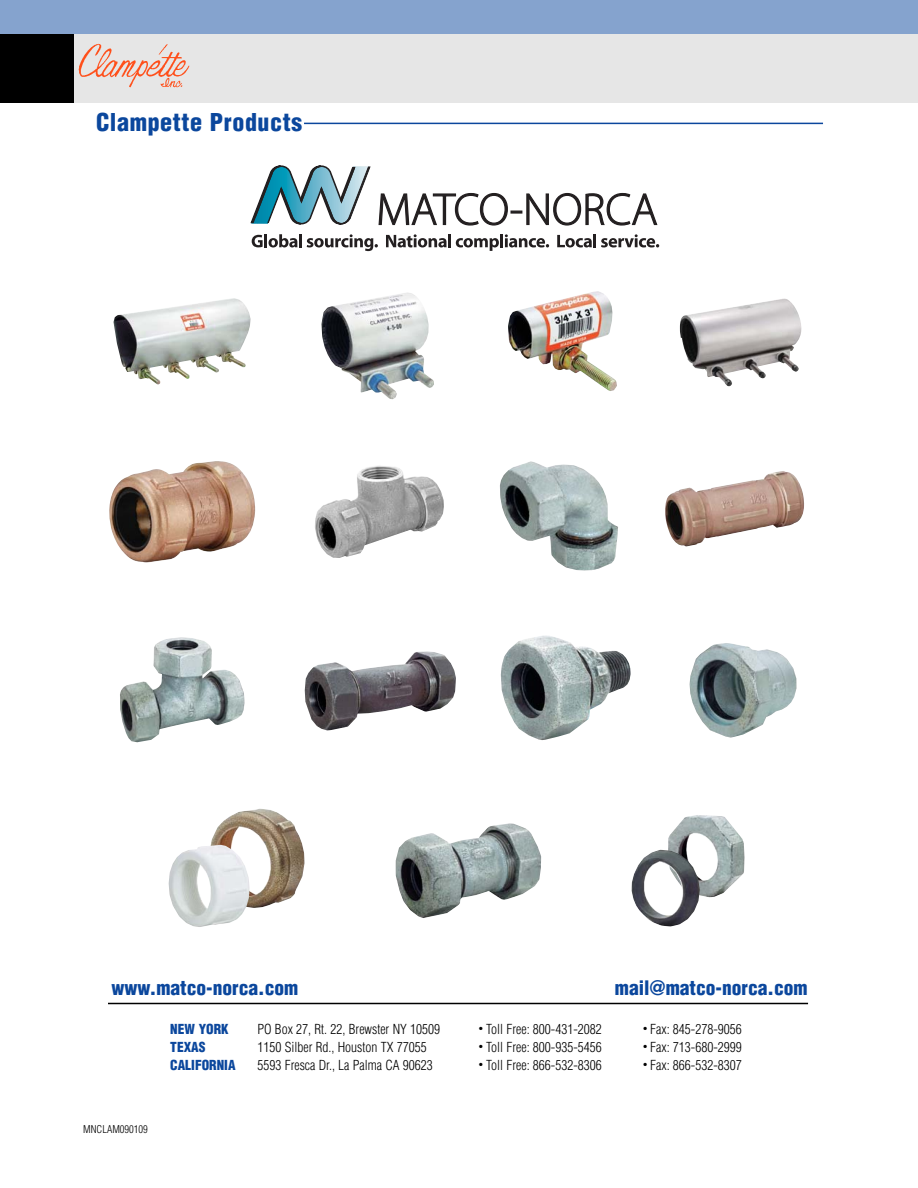
<style>
.page{position:relative;width:918px;height:1188px;background:#fff}
.page>*{position:absolute;margin:0;border:0;box-sizing:border-box;transform-origin:0 0}
.t1{font:900 condensed 24px "Helvetica";letter-spacing:.025em;color:#0b479d}
.t2{font:900 condensed 19.5px "Helvetica";color:#0b479d}
.t3{font:300 condensed 13.5px "Helvetica";color:#000}
.t4{font:900 condensed 13.5px "Helvetica";color:#0b479d}
.t5{font:300 condensed 10.5px "Helvetica";color:#000}
</style>
<div class="page">
<div style="left:0;top:32px;width:918px;height:71px;background:#e6e6e6"></div>
<img style="left:79px;top:43px;width:111px;height:45px">
<hr style="left:304px;top:123px;width:519px;height:1px;background:#0b479d">
<div style="left:0;top:34px;width:73px;height:69px;background:#000"></div>
<div style="left:0;top:0;width:918px;height:34px;background:#85a3ce"></div>
<svg style="left:378px;top:192px;width:280px;height:34px"></svg>
<svg style="left:250px;top:165px;width:120px;height:60px"></svg>
<svg style="left:252px;top:234px;width:126px;height:17px"></svg>
<svg style="left:386px;top:234px;width:163px;height:17px"></svg>
<svg style="left:557px;top:234px;width:102px;height:13px"></svg>
<hr style="left:108px;top:1003px;width:700px;height:1px;background:#000">
<img style="left:305px;top:651px;width:151px;height:79px">
<img style="left:501px;top:635px;width:130px;height:105px">
<img style="left:690px;top:643px;width:106px;height:95px">
<img style="left:665px;top:471px;width:139px;height:76px">
<img style="left:120px;top:637px;width:125px;height:105px">
<img style="left:508px;top:291px;width:109px;height:100px">
<img style="left:321px;top:292px;width:113px;height:107px">
<img style="left:680px;top:298px;width:122px;height:88px">
<img style="left:109px;top:461px;width:146px;height:102px">
<img style="left:315px;top:465px;width:129px;height:93px">
<img style="left:113px;top:298px;width:138px;height:87px">
<img style="left:500px;top:461px;width:118px;height:109px">
<img style="left:396px;top:823px;width:145px;height:95px">
<img style="left:211px;top:809px;width:94px;height:99px">
<img style="left:668px;top:815px;width:76px;height:82px">
<img style="left:169px;top:845px;width:81px;height:82px">
<img style="left:632px;top:850px;width:68px;height:77px">
<h1 class="t1" style="left:96px;top:112px;width:208px">Clampette Products</h1>
<h2 class="t2" style="left:112px;top:981px;width:188px">www.matco-norca.com</h2>
<h2 class="t2" style="left:615px;top:981px;width:194px">mail@matco-norca.com</h2>
<p class="t5" style="left:83px;top:1125px;width:66px">MNCLAM090109</p>
<p class="t4" style="left:170px;top:1023px;width:60px">NEW YORK</p>
<p class="t3" style="left:257px;top:1023px;width:184px">PO Box 27, Rt. 22, Brewster NY 10509</p>
<p class="t3" style="left:479px;top:1023px;width:124px">● Toll Free: 800-431-2082</p>
<p class="t3" style="left:643px;top:1023px;width:100px">● Fax: 845-278-9056</p>
<p class="t4" style="left:170px;top:1041px;width:37px">TEXAS</p>
<p class="t3" style="left:257px;top:1041px;width:171px">1150 Silber Rd., Houston TX 77055</p>
<p class="t3" style="left:479px;top:1041px;width:124px">● Toll Free: 800-935-5456</p>
<p class="t3" style="left:643px;top:1041px;width:100px">● Fax: 713-680-2999</p>
<p class="t4" style="left:170px;top:1059px;width:67px">CALIFORNIA</p>
<p class="t3" style="left:257px;top:1059px;width:177px">5593 Fresca Dr., La Palma CA 90623</p>
<p class="t3" style="left:479px;top:1059px;width:124px">● Toll Free: 866-532-8306</p>
<p class="t3" style="left:643px;top:1059px;width:100px">● Fax: 866-532-8307</p>
</div>
